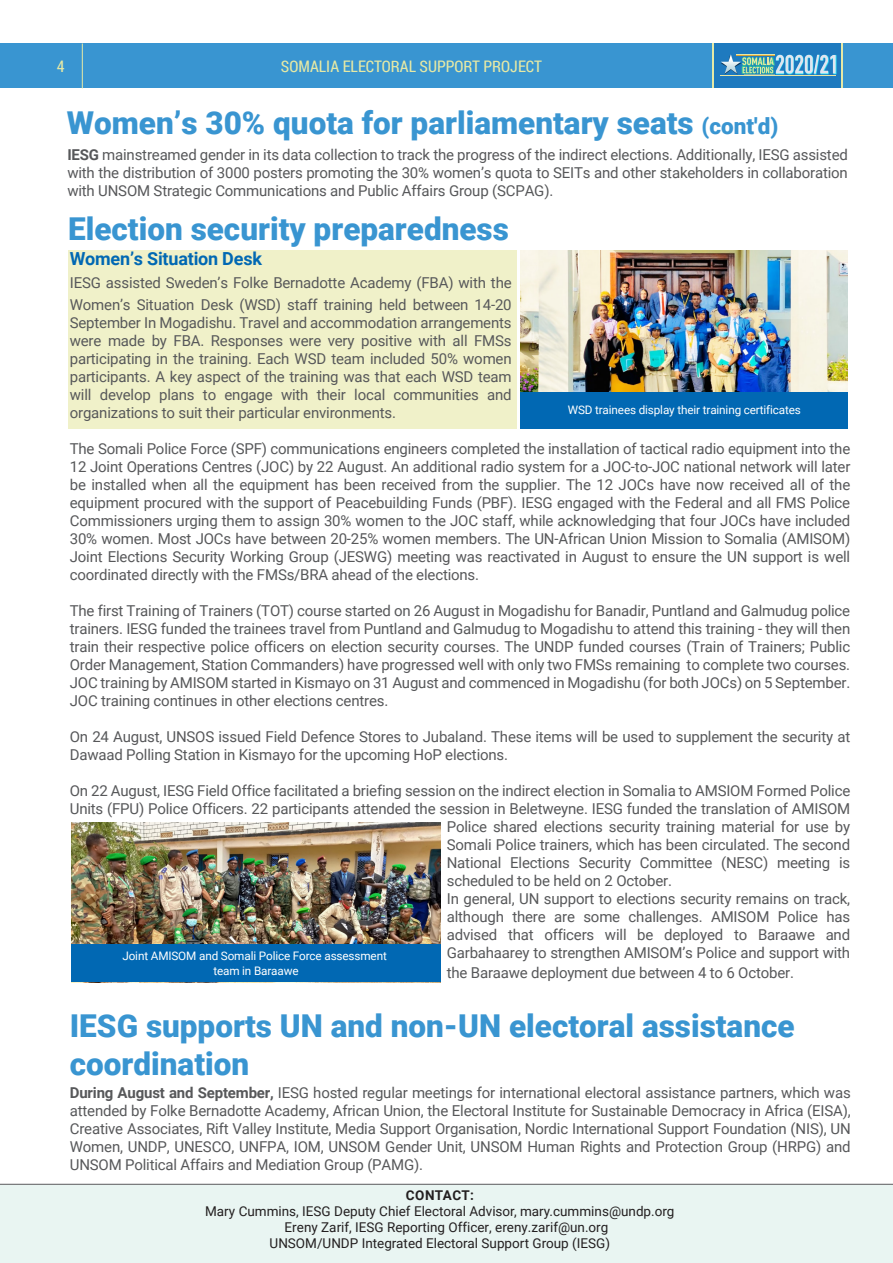
<style>
.page{position:relative;width:893px;height:1263px;background:#fff}
.page>*{position:absolute;margin:0;border:0;box-sizing:border-box;transform-origin:0 0}
.t1{font:900 31.5px/37.8px "Roboto";color:#3995d1}
.t2{font:700 18px "Roboto";letter-spacing:-.01em;color:#0168b3}
.t3{font:15.9px "Roboto Condensed";color:#e6e9a5}
.t4{font:15px/18px "Roboto";letter-spacing:-.01em;color:#57585a;text-align:justify}
.t5{font:13.5px "Roboto";color:#231f20}
.t6{font:700 13.5px "Roboto";letter-spacing:.025em;color:#231f20}
.t7{font:11.7px/15.3px "Roboto";letter-spacing:-.01em;color:#fff;text-align:center}
.s1{font-size:22.5px}
.s2{font-weight:700}
</style>
<div class="page">
<div style="left:68px;top:250px;width:448px;height:178px;background:#f0f1c9"></div>
<div style="left:0;top:1185px;width:893px;height:77px;background:#e9f5f2"></div>
<div style="left:714px;top:43px;width:128px;height:45px;background:#1e7abf"></div>
<hr style="left:720px;top:75px;width:115px;height:1px;background:#d6a136">
<hr style="left:720px;top:76px;width:115px;height:1px;background:#e8e6a4">
<img style="left:835px;top:55px;width:1px;height:19px">
<svg style="left:721px;top:54px;width:114px;height:20px"></svg>
<div style="left:0;top:43px;width:712px;height:45px;background:#3995d1"></div>
<div style="left:843px;top:43px;width:50px;height:45px;background:#3995d1"></div>
<hr style="left:82px;top:43px;width:1px;height:45px;background:#e6e9a5">
<hr style="left:712px;top:43px;width:2px;height:45px;background:#e6e9a5">
<hr style="left:841px;top:43px;width:2px;height:45px;background:#e6e9a5">
<hr style="left:0;top:1184px;width:893px;height:1px;background:#57585a">
<img style="left:72px;top:823px;width:369px;height:122px">
<img style="left:521px;top:250px;width:327px;height:142px">
<div style="left:521px;top:392px;width:327px;height:37px;background:#0168b3"></div>
<div style="left:72px;top:945px;width:369px;height:37px;background:#0168b3"></div>
<p class="t3" style="left:57px;top:56px;width:9px">4</p>
<p class="t3" style="left:281px;top:56px;width:263px">SOMALIA ELECTORAL SUPPORT PROJECT</p>
<h1 class="t1" style="left:67px;top:103px;width:713px">Women’s 30% quota for parliamentary seats <span class="s1">(cont'd)</span></h1>
<p class="t4" style="left:67px;top:145px;width:782px"><span class="s2">IESG</span> mainstreamed gender in its data collection to track the progress of the indirect elections. Additionally, IESG assisted with the distribution of 3000 posters promoting the 30% women’s quota to SEITs and other stakeholders in collaboration with UNSOM Strategic Communications and Public Affairs Group (SCPAG).</p>
<h1 class="t1" style="left:68px;top:209px;width:442px">Election security preparedness</h1>
<p class="t2" style="left:70px;top:246px;width:194px">Women’s Situation Desk</p>
<p class="t4" style="left:70px;top:271px;width:443px;line-height:22.5px">IESG assisted Sweden’s Folke Bernadotte Academy (FBA) with the<br>Women’s Situation Desk (WSD) staff training held between 14-20</p>
<p class="t4" style="left:70px;top:313px;width:443px">September In Mogadishu. Travel and accommodation arrangements were made by FBA. Responses were very positive with all FMSs participating in the training. Each WSD team included 50% women participants. A key aspect of the training was that each WSD team will develop plans to engage with their local communities and organizations to suit their particular environments.</p>
<p class="t4" style="left:70px;top:439px;width:782px">The Somali Police Force (SPF) communications engineers completed the installation of tactical radio equipment into the 12 Joint Operations Centres (JOC) by 22 August. An additional radio system for a JOC-to-JOC national network will later be installed when all the equipment has been received from the supplier. The 12 JOCs have now received all of the equipment procured with the support of Peacebuilding Funds (PBF). IESG engaged with the Federal and all FMS Police Commissioners urging them to assign 30% women to the JOC staff, while acknowledging that four JOCs have included 30% women. Most JOCs have between 20-25% women members. The UN-African Union Mission to Somalia (AMISOM)<br>Joint Elections Security Working Group (JESWG) meeting was reactivated in August to ensure the UN support is well coordinated directly with the FMSs/BRA ahead of the elections.</p>
<p class="t4" style="left:70px;top:601px;width:782px">The first Training of Trainers (TOT) course started on 26 August in Mogadishu for Banadir, Puntland and Galmudug police trainers. IESG funded the trainees travel from Puntland and Galmudug to Mogadishu to attend this training - they will then train their respective police officers on election security courses. The UNDP funded courses (Train of Trainers; Public Order Management, Station Commanders) have progressed well with only two FMSs remaining to complete two courses.<br>JOC training by AMISOM started in Kismayo on 31 August and commenced in Mogadishu (for both JOCs) on 5 September.<br>JOC training continues in other elections centres.</p>
<p class="t4" style="left:70px;top:727px;width:782px">On 24 August, UNSOS issued Field Defence Stores to Jubaland. These items will be used to supplement the security at<br>Dawaad Polling Station in Kismayo for the upcoming HoP elections.</p>
<p class="t4" style="left:70px;top:781px;width:782px">On 22 August, IESG Field Office facilitated a briefing session on the indirect election in Somalia to AMSIOM Formed Police</p>
<p class="t4" style="left:70px;top:799px;width:782px">Units (FPU) Police Officers. 22 participants attended the session in Beletweyne. IESG funded the translation of AMISOM</p>
<p class="t4" style="left:447px;top:817px;width:405px">Police shared elections security training material for use by</p>
<p class="t4" style="left:447px;top:835px;width:405px">Somali Police trainers, which has been circulated. The second</p>
<p class="t4" style="left:447px;top:853px;width:405px">National Elections Security Committee (NESC) meeting is</p>
<p class="t4" style="left:447px;top:871px;width:227px">scheduled to be held on 2 October.</p>
<p class="t4" style="left:447px;top:889px;width:405px">In general, UN support to elections security remains on track,</p>
<p class="t4" style="left:447px;top:907px;width:405px">although there are some challenges. AMISOM Police has</p>
<p class="t4" style="left:447px;top:925px;width:405px">advised that officers will be deployed to Baraawe and</p>
<p class="t4" style="left:447px;top:943px;width:405px">Garbahaarey to strengthen AMISOM’s Police and support with</p>
<p class="t4" style="left:447px;top:963px;width:349px">the Baraawe deployment due between 4 to 6 October.</p>
<p class="t7" style="left:568px;top:401px;width:235px">WSD trainees display their training certificates</p>
<p class="t7" style="left:122px;top:948px;width:266px">Joint AMISOM and Somali Police Force assessment team in Baraawe</p>
<h1 class="t1" style="left:70px;top:1006px;width:726px">IESG supports UN and non-UN electoral assistance coordination</h1>
<p class="t4" style="left:70px;top:1083px;width:782px"><span class="s2">During August and September,</span> IESG hosted regular meetings for international electoral assistance partners, which was attended by Folke Bernadotte Academy, African Union, the Electoral Institute for Sustainable Democracy in Africa (EISA), Creative Associates, Rift Valley Institute, Media Support Organisation, Nordic International Support Foundation (NIS), UN Women, UNDP, UNESCO, UNFPA, IOM, UNSOM Gender Unit, UNSOM Human Rights and Protection Group (HRPG) and UNSOM Political Affairs and Mediation Group (PAMG).</p>
<p class="t6" style="left:406px;top:1185px;width:69px">CONTACT:</p>
<p class="t5" style="left:205px;top:1202px;width:471px">Mary Cummins, IESG Deputy Chief Electoral Advisor, mary.cummins@undp.org</p>
<p class="t5" style="left:285px;top:1218px;width:325px">Ereny Zarif, IESG Reporting Officer, ereny.zarif@un.org</p>
<p class="t5" style="left:270px;top:1234px;width:342px">UNSOM/UNDP Integrated Electoral Support Group (IESG)</p>
</div>
